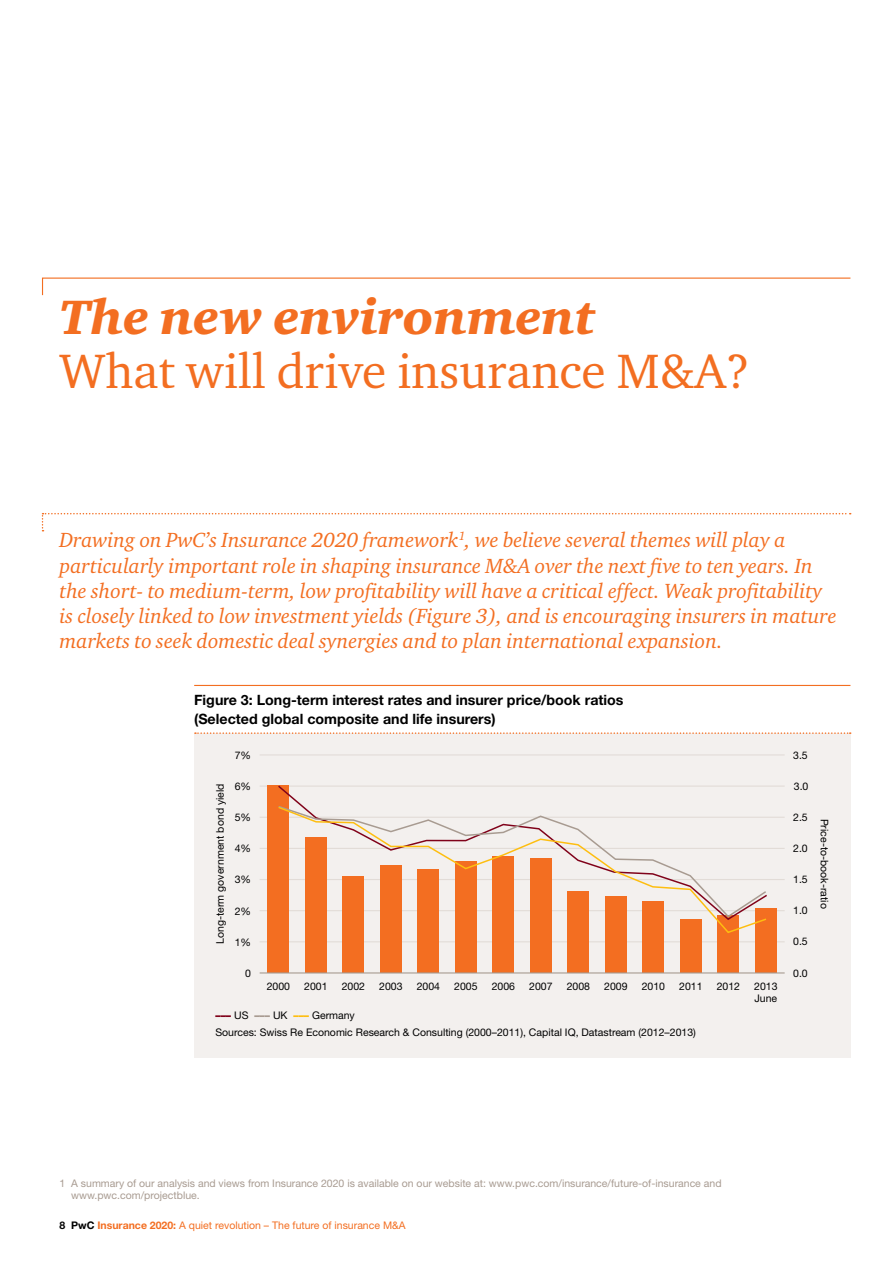
<style>
.page{position:relative;width:893px;height:1263px;background:#fff}
.page>*{position:absolute;margin:0;border:0;box-sizing:border-box;transform-origin:0 0}
.t1{font:49.5px "Charter ITC";color:#f36e21}
.t2{font:49.5px "Charter ITC Blac Ital";color:#f36e21}
.t3{font:italic 21px/25.2px "Charter ITC";color:#f36e21}
.t4{font:700 14.25px/18.8px "Helvetica Neue";color:#000}
.t5{font:10.5px/16.8px "Helvetica Neue";color:#000}
.t6{font:10.5px/12.6px "Helvetica Neue";color:#a89b91}
.t7{font:10.5px "Helvetica Neue";color:#f36e21}
.s1{font-weight:900;color:#80021a}
.s2{font-weight:900;color:#a89b91}
.s3{font-weight:900;color:#febe10}
.s4{font-weight:700;color:#000}
.s5{font-weight:700}
</style>
<div class="page">
<div style="left:194px;top:733px;width:656px;height:324px;background:#f3f0ee"></div>
<hr style="left:260px;top:754px;width:525px;height:1px;background:#e2dcd7">
<hr style="left:260px;top:785px;width:525px;height:2px;background:#e2dcd7">
<hr style="left:260px;top:817px;width:525px;height:1px;background:#e2dcd7">
<hr style="left:260px;top:848px;width:525px;height:1px;background:#e2dcd7">
<hr style="left:260px;top:879px;width:525px;height:1px;background:#e2dcd7">
<hr style="left:260px;top:910px;width:525px;height:1px;background:#e2dcd7">
<hr style="left:260px;top:941px;width:525px;height:1px;background:#e2dcd7">
<svg style="left:42px;top:277px;width:809px;height:19px"></svg>
<svg style="left:42px;top:513px;width:809px;height:18px"></svg>
<div style="left:268px;top:786px;width:21px;height:187px;background:#f36e21"></div>
<div style="left:305px;top:838px;width:21px;height:135px;background:#f36e21"></div>
<div style="left:343px;top:876px;width:21px;height:97px;background:#f36e21"></div>
<div style="left:380px;top:865px;width:21px;height:108px;background:#f36e21"></div>
<div style="left:418px;top:869px;width:21px;height:104px;background:#f36e21"></div>
<div style="left:455px;top:861px;width:21px;height:112px;background:#f36e21"></div>
<div style="left:493px;top:856px;width:21px;height:117px;background:#f36e21"></div>
<div style="left:530px;top:858px;width:21px;height:115px;background:#f36e21"></div>
<div style="left:568px;top:892px;width:21px;height:81px;background:#f36e21"></div>
<div style="left:605px;top:897px;width:21px;height:76px;background:#f36e21"></div>
<div style="left:643px;top:901px;width:21px;height:72px;background:#f36e21"></div>
<div style="left:680px;top:919px;width:21px;height:54px;background:#f36e21"></div>
<div style="left:717px;top:915px;width:22px;height:58px;background:#f36e21"></div>
<div style="left:755px;top:908px;width:21px;height:65px;background:#f36e21"></div>
<hr style="left:194px;top:685px;width:656px;height:1px;background:#f36e21">
<svg style="left:195px;top:732px;width:656px;height:2px"></svg>
<svg style="left:276px;top:785px;width:493px;height:20px"></svg>
<svg style="left:278px;top:805px;width:489px;height:129px"></svg>
<hr style="left:260px;top:972px;width:525px;height:1px;background:#a89b91">
<h1 class="t2" style="left:60px;top:287px;width:537px">The new environment</h1>
<h1 class="t1" style="left:60px;top:341px;width:692px">What will drive insurance M&amp;A?</h1>
<p class="t3" style="left:60px;top:527px;width:779px">Drawing on PwC’s Insurance 2020 framework<sup>1</sup>, we believe several themes will play a particularly important role in shaping insurance M&amp;A over the next five to ten years. In the short- to medium-term, low profitability will have a critical effect. Weak profitability is closely linked to low investment yields (Figure 3), and is encouraging insurers in mature markets to seek domestic deal synergies and to plan international expansion.</p>
<p class="t4" style="left:194px;top:690px;width:431px">Figure 3: Long-term interest rates and insurer price/book ratios (Selected global composite and life insurers)</p>
<p class="t5" style="left:235px;top:746px;width:18px">7%</p>
<p class="t5" style="left:235px;top:777px;width:18px">6%</p>
<p class="t5" style="left:235px;top:809px;width:18px">5%</p>
<p class="t5" style="left:235px;top:840px;width:18px">4%</p>
<p class="t5" style="left:235px;top:871px;width:18px">3%</p>
<p class="t5" style="left:235px;top:902px;width:18px">2%</p>
<p class="t5" style="left:235px;top:933px;width:18px">1%</p>
<p class="t5" style="left:245px;top:965px;width:7px">0</p>
<p class="t5" style="left:215px;top:1007px;width:482px"><span class="s1">–––</span> US <span class="s2">–––</span> UK <span class="s3">–––</span> Germany<br>Sources: Swiss Re Economic Research &amp; Consulting (2000–2011), Capital IQ, Datastream (2012–2013)</p>
<p class="t5" style="left:211px;top:944px;width:162px;rotate:-90deg">Long-term government bond yield</p>
<p class="t5" style="left:267px;top:977px;width:25px">2000</p>
<p class="t5" style="left:304px;top:977px;width:25px">2001</p>
<p class="t5" style="left:342px;top:977px;width:25px">2002</p>
<p class="t5" style="left:379px;top:977px;width:25px">2003</p>
<p class="t5" style="left:417px;top:977px;width:25px">2004</p>
<p class="t5" style="left:454px;top:977px;width:25px">2005</p>
<p class="t5" style="left:492px;top:977px;width:25px">2006</p>
<p class="t5" style="left:529px;top:977px;width:25px">2007</p>
<p class="t5" style="left:567px;top:977px;width:25px">2008</p>
<p class="t5" style="left:604px;top:977px;width:25px">2009</p>
<p class="t5" style="left:642px;top:977px;width:25px">2010</p>
<p class="t5" style="left:679px;top:977px;width:25px">2011</p>
<p class="t5" style="left:717px;top:977px;width:25px">2012</p>
<p class="t5" style="left:754px;top:979px;width:25px;line-height:12.6px">2013<br>June</p>
<p class="t5" style="left:793px;top:746px;width:16px">3.5</p>
<p class="t5" style="left:794px;top:777px;width:16px">3.0</p>
<p class="t5" style="left:793px;top:808px;width:16px">2.5</p>
<p class="t5" style="left:793px;top:840px;width:16px">2.0</p>
<p class="t5" style="left:793px;top:871px;width:16px">1.5</p>
<p class="t5" style="left:793px;top:902px;width:16px">1.0</p>
<p class="t5" style="left:793px;top:933px;width:16px">0.5</p>
<p class="t5" style="left:793px;top:964px;width:16px">0.0</p>
<p class="t5" style="left:833px;top:819px;width:92px;rotate:90deg">Price-to-book-ratio</p>
<p class="t6" style="left:71px;top:1176px;width:652px;text-indent:-12px">1 A summary of our analysis and views from Insurance 2020 is available on our website at: www.pwc.com/insurance/future-of-insurance and www.pwc.com/projectblue.</p>
<p class="t7" style="left:60px;top:1219px;width:348px"><span class="s4">8 PwC</span> <span class="s5">Insurance 2020:</span> A quiet revolution – The future of insurance M&amp;A</p>
</div>
